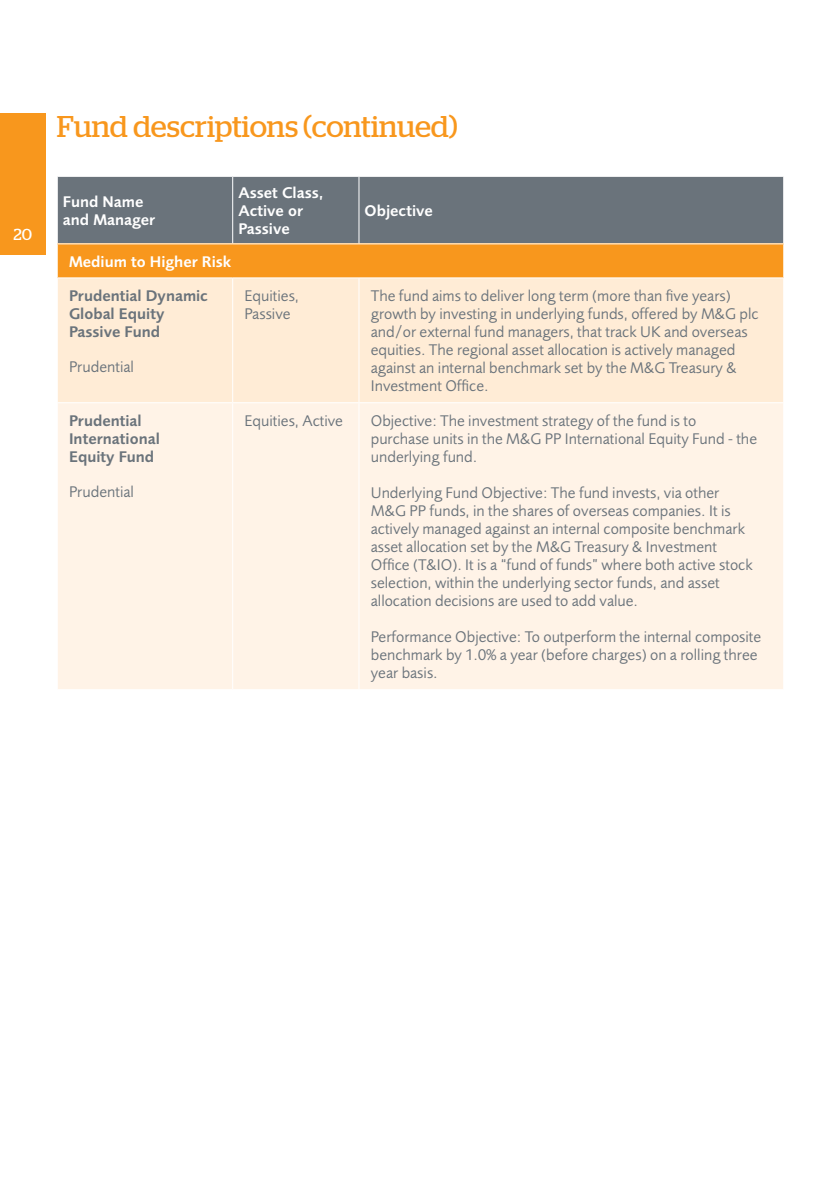
<style>
.page{position:relative;width:840px;height:1191px;background:#fff}
.page>*{position:absolute;margin:0;border:0;box-sizing:border-box;transform-origin:0 0}
.t1{font:30px "Stag";letter-spacing:-.005em;color:#f8971d}
.t2{font:16px/18px "Pru Sans";color:#6a737b}
.t3{font:600 16px/18px "Pru Sans";color:#6a737b}
.t4{font:600 16px/18px "Pru Sans";color:#fff}
.t5{font:16px "Stag";color:#fff}
</style>
<div class="page">
<div style="left:0;top:113px;width:45px;height:142px;background:#f8971d"></div>
<div style="left:58px;top:177px;width:724px;height:66px;background:#6a737b"></div>
<div style="left:57px;top:244px;width:726px;height:34px;background:#f8971d"></div>
<div style="left:58px;top:278px;width:724px;height:124px;background:#ffecd6"></div>
<div style="left:58px;top:403px;width:724px;height:286px;background:#fff3e7"></div>
<hr style="left:782px;top:244px;width:1px;height:33px;background:#fff">
<hr style="left:232px;top:278px;width:1px;height:124px;background:#fff">
<hr style="left:232px;top:403px;width:1px;height:286px;background:#fff">
<hr style="left:358px;top:278px;width:1px;height:124px;background:#fff">
<hr style="left:358px;top:403px;width:1px;height:286px;background:#fff">
<hr style="left:232px;top:177px;width:1px;height:66px;background:#fff">
<hr style="left:358px;top:177px;width:1px;height:66px;background:#fff">
<hr style="left:57px;top:244px;width:1px;height:33px;background:#fff">
<hr style="left:57px;top:277px;width:175px;height:1px;background:#fff">
<hr style="left:232px;top:277px;width:127px;height:1px;background:#fff">
<hr style="left:359px;top:277px;width:424px;height:1px;background:#fff">
<p class="t5" style="left:13px;top:225px;width:20px">20</p>
<h1 class="t1" style="left:57px;top:109px;width:402px">Fund descriptions (continued)</h1>
<p class="t4" style="left:63px;top:193px;width:94px">Fund Name and Manager</p>
<p class="t4" style="left:238px;top:184px;width:87px">Asset Class,<br>Active or<br>Passive</p>
<p class="t4" style="left:364px;top:202px;width:70px">Objective</p>
<p class="t4" style="left:69px;top:252px;width:164px">Medium to Higher Risk</p>
<p class="t3" style="left:69px;top:287px;width:140px">Prudential Dynamic<br>Global Equity<br>Passive Fund</p>
<p class="t2" style="left:69px;top:358px;width:66px">Prudential</p>
<p class="t3" style="left:69px;top:412px;width:92px">Prudential<br>International<br>Equity Fund</p>
<p class="t2" style="left:69px;top:483px;width:66px">Prudential</p>
<p class="t2" style="left:244px;top:287px;width:56px">Equities,<br>Passive</p>
<p class="t2" style="left:370px;top:287px;width:389px">The fund aims to deliver long term (more than five years) growth by investing in underlying funds, offered by M&amp;G plc and/or external fund managers, that track UK and overseas equities. The regional asset allocation is actively managed against an internal benchmark set by the M&amp;G Treasury &amp; Investment Office.</p>
<p class="t2" style="left:244px;top:412px;width:100px">Equities, Active</p>
<p class="t2" style="left:370px;top:412px;width:387px">Objective: The investment strategy of the fund is to purchase units in the M&amp;G PP International Equity Fund - the underlying fund.</p>
<p class="t2" style="left:370px;top:484px;width:383px">Underlying Fund Objective: The fund invests, via other M&amp;G PP funds, in the shares of overseas companies. It is actively managed against an internal composite benchmark asset allocation set by the M&amp;G Treasury &amp; Investment Office (T&amp;IO). It is a “fund of funds” where both active stock selection, within the underlying sector funds, and asset allocation decisions are used to add value.</p>
<p class="t2" style="left:370px;top:628px;width:392px">Performance Objective: To outperform the internal composite benchmark by 1.0% a year (before charges) on a rolling three year basis.</p>
</div>
